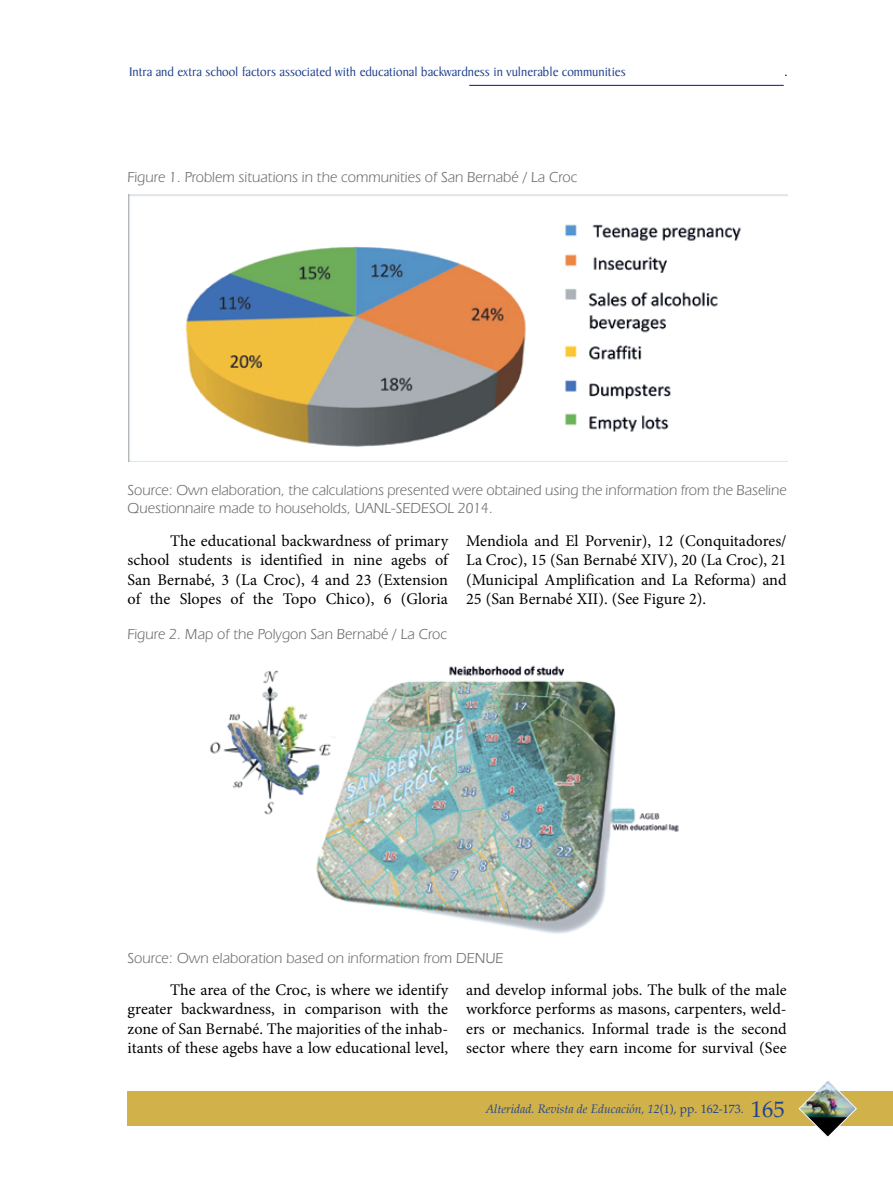
<style>
.page{position:relative;width:893px;height:1191px;background:#fff}
.page>*{position:absolute;margin:0;border:0;box-sizing:border-box;transform-origin:0 0}
.t1{font:16.2px/19.5px "Minion Pro";color:#000;text-align:justify}
.t2{font:15px/18px "Eras IT Cby BT";color:#6d6e71}
.t3{font:13.5px "Baker Signet";color:#21428f}
.t4{font:italic 12px "Palatino";color:#21428f}
.s1{font-style:normal}
.s2{font-style:normal;font-size:22.5px}
</style>
<div class="page">
<hr style="left:468px;top:75px;width:319px;height:1px;background:#000">
<div style="left:128px;top:61px;width:657px;height:21px;background:#fff"></div>
<hr style="left:469px;top:85px;width:315px;height:1px;background:#001689">
<div style="left:127px;top:1091px;width:766px;height:34px;background:#d0b14a"></div>
<img style="left:798px;top:1080px;width:59px;height:57px">
<img style="left:128px;top:194px;width:659px;height:268px">
<img style="left:210px;top:665px;width:469px;height:269px">
<p class="t3" style="left:129px;top:65px;width:498px">Intra and extra school factors associated with educational backwardness in vulnerable communities</p>
<p class="t2" style="left:128px;top:167px;width:451px">Figure 1. Problem situations in the communities of San Bernabé / La Croc</p>
<p class="t2" style="left:128px;top:481px;width:661px">Source: Own elaboration, the calculations presented were obtained using the information from the Baseline<br>Questionnaire made to households, UANL-SEDESOL 2014.</p>
<p class="t1" style="left:128px;top:530px;width:322px;text-indent:43px">The educational backwardness of primary school students is identified in nine agebs of San Bernabé, 3 (La Croc), 4 and 23 (Extension of the Slopes of the Topo Chico), 6 (Gloria</p>
<p class="t1" style="left:466px;top:530px;width:322px">Mendiola and El Porvenir), 12 (Conquitadores/ La Croc), 15 (San Bernabé XIV), 20 (La Croc), 21 (Municipal Amplification and La Reforma) and 25 (San Bernabé XII). (See Figure 2).</p>
<p class="t2" style="left:128px;top:625px;width:321px">Figure 2. Map of the Polygon San Bernabé / La Croc</p>
<p class="t2" style="left:128px;top:948px;width:378px">Source: Own elaboration based on information from DENUE</p>
<p class="t1" style="left:128px;top:980px;width:322px;text-indent:43px">The area of the Croc, is where we identify greater backwardness, in comparison with the zone of San Bernabé. The majorities of the inhab&shy;itants of these agebs have a low educational level,</p>
<p class="t1" style="left:466px;top:980px;width:322px">and develop informal jobs. The bulk of the male workforce performs as masons, carpenters, weld&shy;ers or mechanics. Informal trade is the second sector where they earn income for survival (See</p>
<p class="t4" style="left:485px;top:1101px;width:301px">Alteridad. Revista de Educación, 12<span class="s1">(1), pp. 162-173.</span> <span class="s2">165</span></p>
</div>
